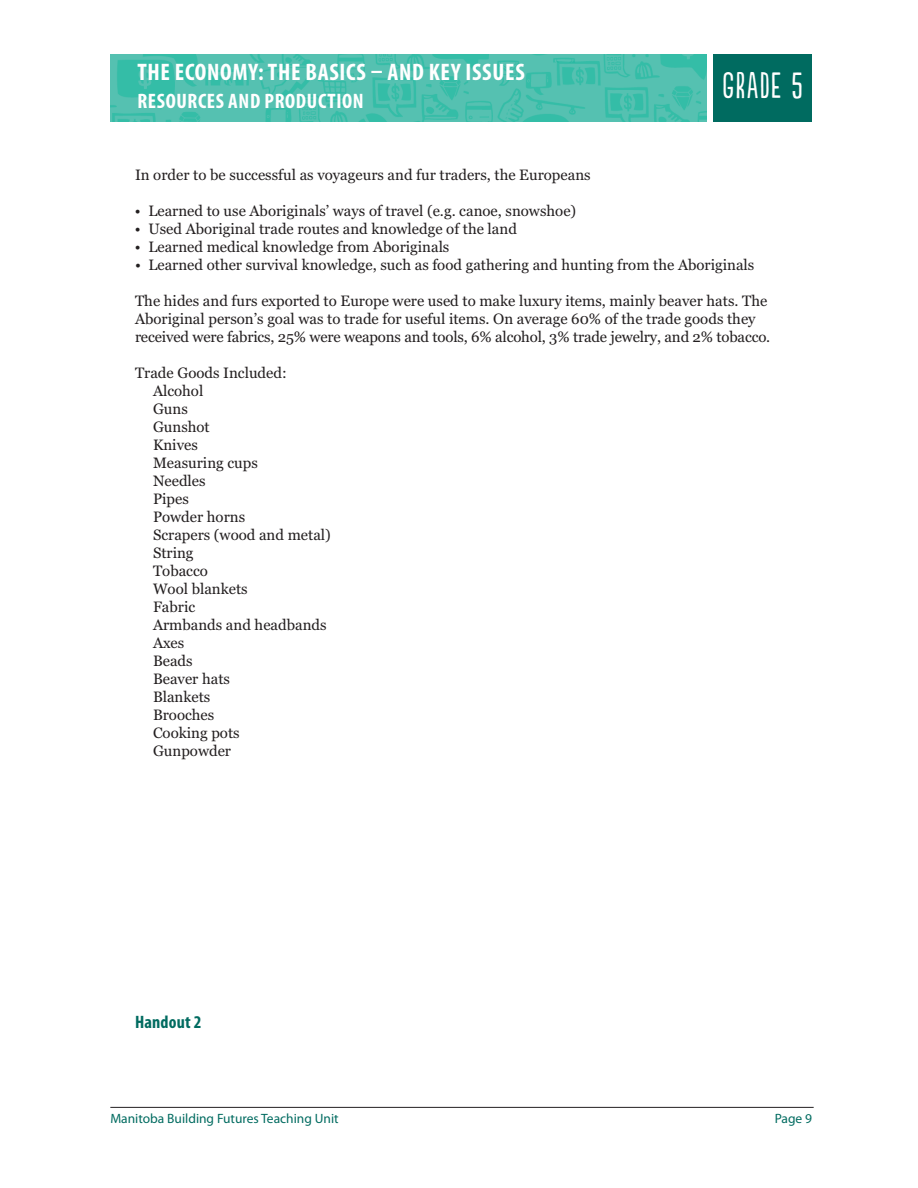
<style>
.page{position:relative;width:918px;height:1188px;background:#fff}
.page>*{position:absolute;margin:0;border:0;box-sizing:border-box;transform-origin:0 0}
.t1{font:34.5px "Populaire";letter-spacing:.05em;color:#fff}
.t2{font:700 condensed 24px "Myriad Pro";letter-spacing:.03em;color:#fff}
.t3{font:700 condensed 21px "Myriad Pro";letter-spacing:.03em;color:#fff}
.t4{font:700 condensed 18px "Myriad Pro";letter-spacing:.01em;color:#006b60}
.t5{font:15px/18px "Georgia";color:#231f20}
.t6{font:13.5px "Myriad Pro";color:#006b60}
</style>
<div class="page">
<hr style="left:110px;top:1107px;width:704px;height:1px;background:#231f20">
<div style="left:713px;top:54px;width:99px;height:68px;background:#006b60"></div>
<img style="left:110px;top:54px;width:596px;height:68px">
<h2 class="t2" style="left:137px;top:63px;width:389px">THE ECONOMY:THE BASICS – AND KEY ISSUES</h2>
<h3 class="t3" style="left:137px;top:94px;width:228px">RESOURCES AND PRODUCTION</h3>
<h1 class="t1" style="left:723px;top:66px;width:82px">GRADE 5</h1>
<p class="t5" style="left:135px;top:166px;width:457px">In order to be successful as voyageurs and fur traders, the Europeans</p>
<p class="t5" style="left:135px;top:202px;width:443px">• Learned to use Aboriginals’ ways of travel (e.g. canoe, snowshoe)</p>
<p class="t5" style="left:135px;top:220px;width:383px">• Used Aboriginal trade routes and knowledge of the land</p>
<p class="t5" style="left:135px;top:238px;width:316px">• Learned medical knowledge from Aboriginals</p>
<p class="t5" style="left:135px;top:256px;width:621px">• Learned other survival knowledge, such as food gathering and hunting from the Aboriginals</p>
<p class="t5" style="left:135px;top:292px;width:637px">The hides and furs exported to Europe were used to make luxury items, mainly beaver hats. The<br>Aboriginal person’s goal was to trade for useful items. On average 60% of the trade goods they received were fabrics, 25% were weapons and tools, 6% alcohol, 3% trade jewelry, and 2% tobacco.</p>
<p class="t5" style="left:153px;top:364px;width:179px;text-indent:-18px">Trade Goods Included:<br>Alcohol<br>Guns<br>Gunshot<br>Knives<br>Measuring cups<br>Needles<br>Pipes<br>Powder horns<br>Scrapers (wood and metal)<br>String<br>Tobacco<br>Wool blankets<br>Fabric<br>Armbands and headbands<br>Axes<br>Beads<br>Beaver hats<br>Blankets<br>Brooches<br>Cooking pots<br>Gunpowder</p>
<p class="t4" style="left:135px;top:1016px;width:68px">HANDOUT 2</p>
<p class="t6" style="left:110px;top:1114px;width:230px">Manitoba Building Futures Teaching Unit</p>
<p class="t6" style="left:775px;top:1114px;width:39px">Page 9</p>
</div>
